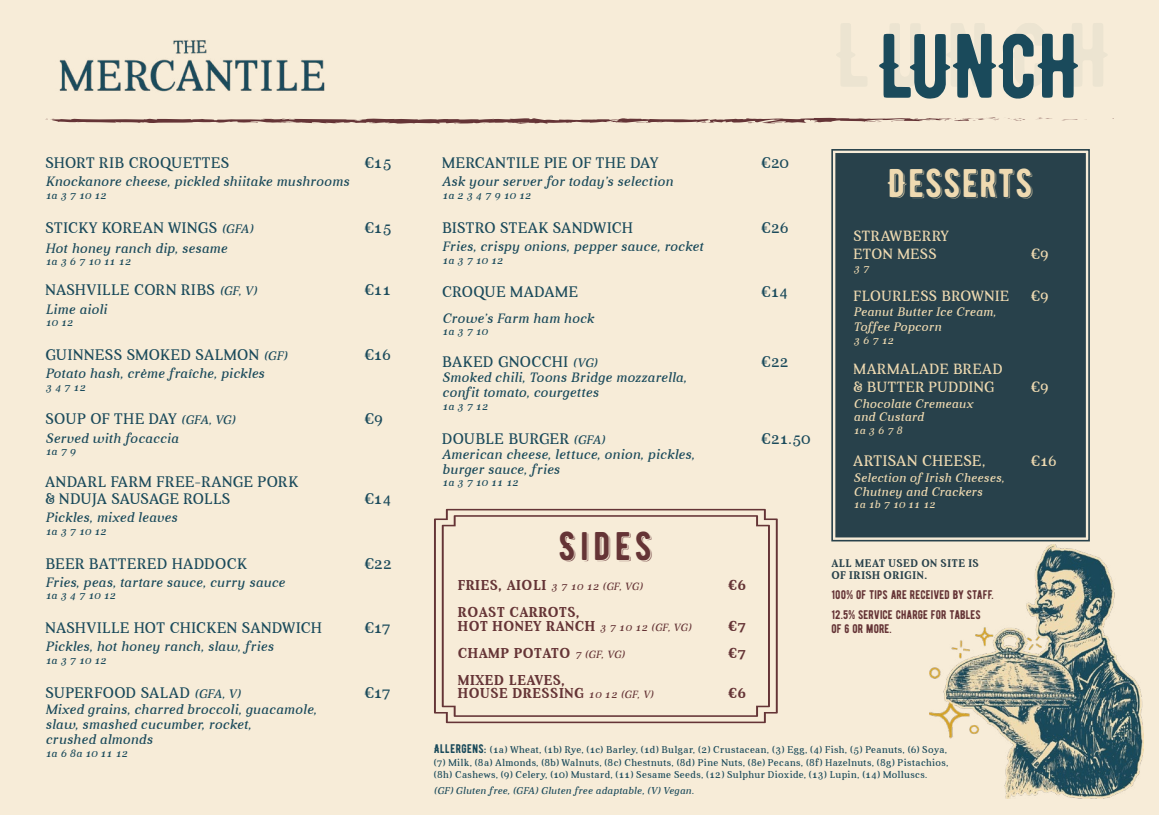
<style>
.page{position:relative;width:1159px;height:815px;background:#f7ecd8}
.page>*{position:absolute;margin:0;border:0;box-sizing:border-box;transform-origin:0 0}
.t1{font:91.12px "BERNIERREGULAR";letter-spacing:-.005em;color:#1a4a5b}
.t2{font:40px "BERNIERSHADE";color:#efdab1}
.t3{font:40px "BERNIERSHADE";letter-spacing:.075em;color:#653436}
.t4{font:15.5px/17.5px "Aver";letter-spacing:.03em;color:#1a4a5b}
.t5{font:15.5px "Aver";letter-spacing:.035em;color:#efdab1}
.t6{font:15px/17.5px "Aver";letter-spacing:.045em;color:#efdab1}
.t7{font:700 14.5px/13.5px "Aver";letter-spacing:.04em;color:#653436}
.t8{font:italic 13.75px/15px "Aver";letter-spacing:.025em;color:#1a4a5b}
.t9{font:italic 12.5px/13.1px "Aver";letter-spacing:.03em;color:#efdab1}
.t10{font:12.5px/19.6px "BERNIERREGULAR";letter-spacing:.005em;color:#653436}
.t11{font:700 11.25px/12.6px "Aver";letter-spacing:.04em;color:#28414b}
.t12{font:italic 10.62px "Aver";letter-spacing:-.01em;color:#1a4a5b}
.t13{font:italic 10.62px "Aver";letter-spacing:.04em;color:#653436}
.t14{font:italic 10.62px "Aver";letter-spacing:-.01em;color:#efdab1}
.t15{font:10px/12.5px "Aver";letter-spacing:.045em;color:#1a4a5b}
.t16{font:italic 10px "Aver";letter-spacing:.035em;color:#1a4a5b}
.s1{font-style:italic;font-size:12.5px}
.s2{font-weight:700;font-style:normal;font-size:14.5px}
.s3{font-weight:400;font-style:italic;font-size:10.62px}
.s4{font-family:"BERNIERREGULAR";font-size:12.5px}
</style>
<div class="page">
<img style="left:930px;top:545px;width:213px;height:254px">
<img style="left:59px;top:40px;width:266px;height:52px">
<svg style="left:1062px;top:119px;width:25px;height:2px"></svg>
<svg style="left:1036px;top:118px;width:16px;height:2px"></svg>
<svg style="left:45px;top:117px;width:980px;height:7px"></svg>
<svg style="left:434px;top:509px;width:344px;height:214px"></svg>
<div style="left:831px;top:149px;width:259px;height:393px;background:#28414b"></div>
<div style="left:835px;top:153px;width:251px;height:384px;border:3px solid #28414b"></div>
<div style="left:841px;top:159px;width:239px;height:373px;border:2px solid #28414b"></div>
<p class="t4" style="left:45px;top:155px;width:185px">SHORT RIB CROQUETTES</p>
<p class="t4" style="left:364px;top:155px;width:29px">€15</p>
<p class="t8" style="left:45px;top:175px;width:305px">Knockanore cheese, pickled shiitake mushrooms</p>
<p class="t12" style="left:45px;top:190px;width:62px">1a 3 7 10 12</p>
<p class="t4" style="left:45px;top:219px;width:209px">STICKY KOREAN WINGS <span class="s1">(GFA)</span></p>
<p class="t4" style="left:364px;top:219px;width:29px">€15</p>
<p class="t8" style="left:45px;top:241px;width:183px">Hot honey ranch dip, sesame</p>
<p class="t12" style="left:45px;top:256px;width:87px">1a 3 6 7 10 11 12</p>
<p class="t4" style="left:45px;top:282px;width:212px">NASHVILLE CORN RIBS <span class="s1">(GF, V)</span></p>
<p class="t4" style="left:364px;top:282px;width:28px">€11</p>
<p class="t8" style="left:45px;top:302px;width:63px">Lime aioli</p>
<p class="t12" style="left:45px;top:317px;width:29px">10 12</p>
<p class="t4" style="left:45px;top:346px;width:243px">GUINNESS SMOKED SALMON <span class="s1">(GF)</span></p>
<p class="t4" style="left:364px;top:346px;width:28px">€16</p>
<p class="t8" style="left:45px;top:366px;width:220px">Potato hash, crème fraîche, pickles</p>
<p class="t12" style="left:45px;top:381px;width:41px">3 4 7 12</p>
<p class="t4" style="left:45px;top:411px;width:191px">SOUP OF THE DAY <span class="s1">(GFA, VG)</span></p>
<p class="t4" style="left:364px;top:411px;width:20px">€9</p>
<p class="t8" style="left:45px;top:431px;width:134px">Served with focaccia</p>
<p class="t12" style="left:45px;top:446px;width:32px">1a 7 9</p>
<p class="t4" style="left:45px;top:473px;width:254px">ANDARL FARM FREE-RANGE PORK &amp; NDUJA SAUSAGE ROLLS</p>
<p class="t4" style="left:364px;top:491px;width:28px">€14</p>
<p class="t8" style="left:45px;top:510px;width:133px">Pickles, mixed leaves</p>
<p class="t12" style="left:45px;top:526px;width:62px">1a 3 7 10 12</p>
<p class="t4" style="left:45px;top:555px;width:203px">BEER BATTERED HADDOCK</p>
<p class="t4" style="left:364px;top:555px;width:29px">€22</p>
<p class="t8" style="left:45px;top:575px;width:241px">Fries, peas, tartare sauce, curry sauce</p>
<p class="t12" style="left:45px;top:590px;width:72px">1a 3 4 7 10 12</p>
<p class="t4" style="left:45px;top:620px;width:278px">NASHVILLE HOT CHICKEN SANDWICH</p>
<p class="t4" style="left:364px;top:620px;width:28px">€17</p>
<p class="t8" style="left:45px;top:639px;width:229px">Pickles, hot honey ranch, slaw, fries</p>
<p class="t12" style="left:45px;top:655px;width:62px">1a 3 7 10 12</p>
<p class="t4" style="left:45px;top:684px;width:196px">SUPERFOOD SALAD <span class="s1">(GFA, V)</span></p>
<p class="t4" style="left:364px;top:684px;width:28px">€17</p>
<p class="t8" style="left:45px;top:702px;width:272px">Mixed grains, charred broccoli, guacamole, slaw, smashed cucumber, rocket,<br>crushed almonds</p>
<p class="t12" style="left:45px;top:747px;width:84px">1a 6 8a 10 11 12</p>
<h1 class="t1" style="left:836px;top:-20px;width:277px">LU CH</h1>
<h1 class="t1" style="left:879px;top:-9px;width:204px">LUNCH</h1>
<p class="t4" style="left:442px;top:155px;width:218px">MERCANTILE PIE OF THE DAY</p>
<p class="t4" style="left:761px;top:155px;width:29px">€20</p>
<p class="t8" style="left:442px;top:175px;width:232px">Ask your server for today’s selection</p>
<p class="t12" style="left:442px;top:190px;width:90px">1a 2 3 4 7 9 10 12</p>
<p class="t4" style="left:442px;top:219px;width:192px">BISTRO STEAK SANDWICH</p>
<p class="t4" style="left:761px;top:219px;width:29px">€26</p>
<p class="t8" style="left:442px;top:239px;width:263px">Fries, crispy onions, pepper sauce, rocket</p>
<p class="t12" style="left:442px;top:254px;width:62px">1a 3 7 10 12</p>
<p class="t4" style="left:442px;top:284px;width:137px">CROQUE MADAME</p>
<p class="t4" style="left:761px;top:284px;width:28px">€14</p>
<p class="t8" style="left:442px;top:311px;width:153px">Crowe’s Farm ham hock</p>
<p class="t12" style="left:442px;top:326px;width:47px">1a 3 7 10</p>
<p class="t4" style="left:442px;top:354px;width:156px">BAKED GNOCCHI <span class="s1">(VG)</span></p>
<p class="t4" style="left:761px;top:354px;width:29px">€22</p>
<p class="t8" style="left:442px;top:370px;width:246px">Smoked chili, Toons Bridge mozzarella, confit tomato, courgettes</p>
<p class="t12" style="left:442px;top:401px;width:47px">1a 3 7 12</p>
<p class="t4" style="left:442px;top:430px;width:164px">DOUBLE BURGER <span class="s1">(GFA)</span></p>
<p class="t4" style="left:761px;top:430px;width:51px">€21.50</p>
<p class="t8" style="left:442px;top:447px;width:254px">American cheese, lettuce, onion, pickles, burger sauce, fries</p>
<p class="t12" style="left:442px;top:477px;width:78px">1a 3 7 10 11 12</p>
<h2 class="t3" style="left:558px;top:513px;width:96px">SIDES</h2>
<p class="t13" style="left:458px;top:581px;width:186px"><span class="s2">FRIES, AIOLI</span> 3 7 10 12 (GF, VG)</p>
<p class="t7" style="left:728px;top:578px;width:20px">€6</p>
<p class="t7" style="left:458px;top:605px;width:234px">ROAST CARROTS,<br>HOT HONEY RANCH <span class="s3">3 7 10 12 (GF, VG)</span></p>
<p class="t7" style="left:728px;top:619px;width:20px">€7</p>
<p class="t7" style="left:458px;top:646px;width:168px">CHAMP POTATO <span class="s3">7 (GF, VG)</span></p>
<p class="t7" style="left:728px;top:646px;width:20px">€7</p>
<p class="t7" style="left:458px;top:673px;width:196px">MIXED LEAVES,<br>HOUSE DRESSING <span class="s3">10 12 (GF, V)</span></p>
<p class="t7" style="left:728px;top:687px;width:20px">€6</p>
<h2 class="t2" style="left:887px;top:150px;width:147px">DESSERTS</h2>
<p class="t6" style="left:853px;top:228px;width:97px">STRAWBERRY<br>ETON MESS</p>
<p class="t6" style="left:1031px;top:245px;width:20px">€9</p>
<p class="t14" style="left:853px;top:263px;width:17px">3 7</p>
<p class="t6" style="left:853px;top:287px;width:157px">FLOURLESS BROWNIE</p>
<p class="t6" style="left:1031px;top:287px;width:20px">€9</p>
<p class="t9" style="left:853px;top:304px;width:144px;line-height:15px">Peanut Butter Ice Cream,<br>Toffee Popcorn</p>
<p class="t14" style="left:853px;top:335px;width:41px">3 6 7 12</p>
<p class="t6" style="left:853px;top:360px;width:151px">MARMALADE BREAD &amp; BUTTER PUDDING</p>
<p class="t6" style="left:1031px;top:378px;width:20px">€9</p>
<p class="t9" style="left:853px;top:397px;width:121px">Chocolate Cremeaux and Custard</p>
<p class="t14" style="left:853px;top:425px;width:50px">1a 3 6 7 8</p>
<p class="t5" style="left:853px;top:453px;width:133px">ARTISAN CHEESE,</p>
<p class="t6" style="left:1030px;top:453px;width:27px">€16</p>
<p class="t9" style="left:853px;top:472px;width:152px">Selection of Irish Cheeses,<br>Chutney and Crackers</p>
<p class="t14" style="left:853px;top:499px;width:83px">1a 1b 7 10 11 12</p>
<p class="t11" style="left:831px;top:557px;width:149px">ALL MEAT USED ON SITE IS<br>OF IRISH ORIGIN.</p>
<p class="t10" style="left:831px;top:582px;width:164px">100% OF TIPS ARE RECEIVED BY STAFF.<br>12.5% SERVICE CHARGE FOR TABLES</p>
<p class="t10" style="left:831px;top:616px;width:62px">OF 6 OR MORE.</p>
<p class="t15" style="left:434px;top:744px;width:516px"><span class="s4">ALLERGENS:</span> (1a) Wheat, (1b) Rye, (1c) Barley, (1d) Bulgar, (2) Crustacean, (3) Egg, (4) Fish, (5) Peanuts, (6) Soya, (7) Milk, (8a) Almonds, (8b) Walnuts, (8c) Chestnuts, (8d) Pine Nuts, (8e) Pecans, (8f) Hazelnuts, (8g) Pistachios, (8h) Cashews, (9) Celery, (10) Mustard, (11) Sesame Seeds, (12) Sulphur Dioxide, (13) Lupin, (14) Molluscs.</p>
<p class="t16" style="left:434px;top:785px;width:261px">(GF) Gluten free, (GFA) Gluten free adaptable, (V) Vegan.</p>
</div>
